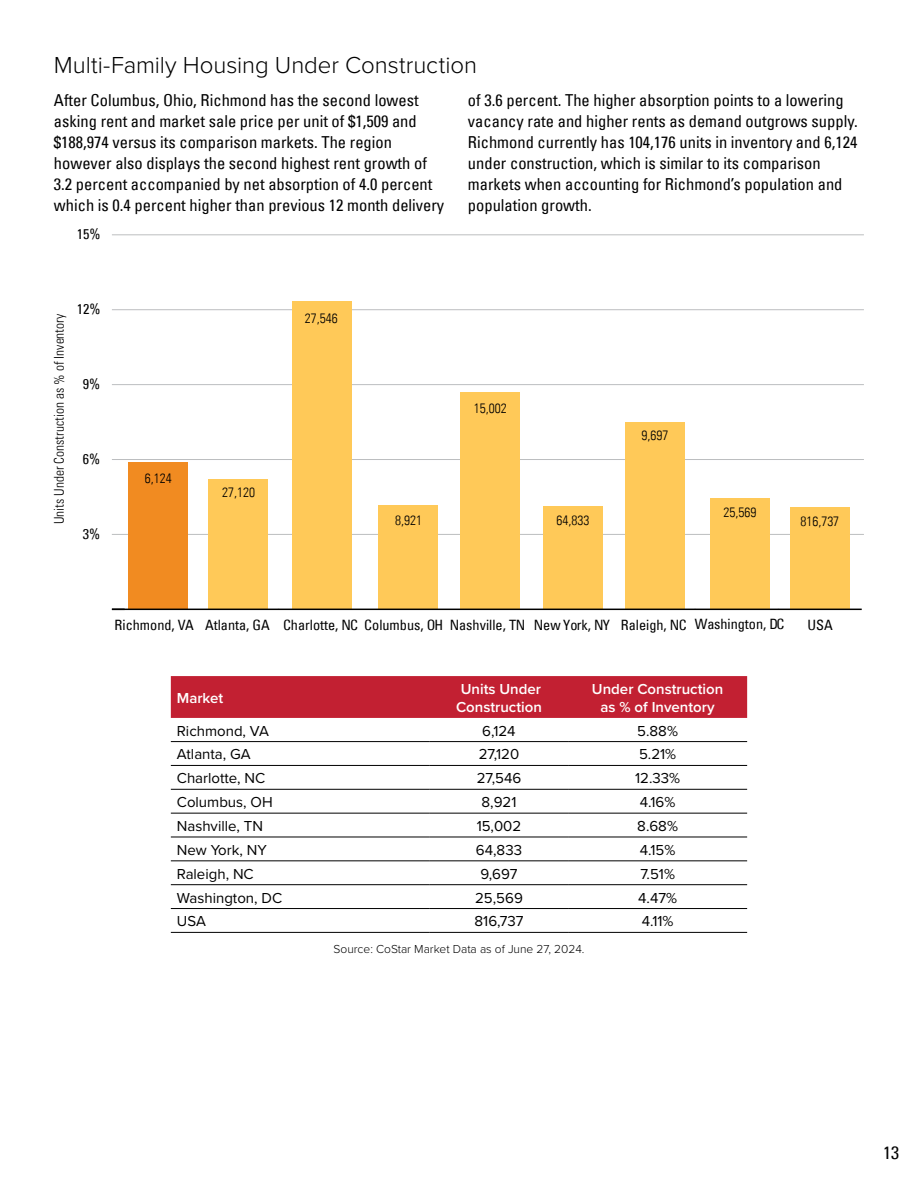
<style>
.page{position:relative;width:918px;height:1188px;background:#fff}
.page>*{position:absolute;margin:0;border:0;box-sizing:border-box;transform-origin:0 0}
.t1{font:300 24px "Proxima Nova";letter-spacing:-.005em;color:#000}
.t2{font:condensed 18px "Univers LT";color:#000}
.t3{font:condensed 16.5px/21px "Univers LT";color:#000}
.t4{font:15px "Proxima Nova";color:#000}
.t5{font:600 15px/18px "Proxima Nova";color:#fff;text-align:center}
.t6{font:condensed 14.25px "Univers LT";color:#000}
.t7{font:300 condensed 13.5px "Univers LT";color:#000}
.t8{font:300 12px "Proxima Nova";color:#000}
</style>
<div class="page">
<div style="left:171px;top:676px;width:576px;height:42px;background:#c22032"></div>
<hr style="left:171px;top:741px;width:259px;height:1px;background:#000">
<hr style="left:430px;top:741px;width:138px;height:1px;background:#000">
<hr style="left:568px;top:741px;width:179px;height:1px;background:#000">
<hr style="left:171px;top:765px;width:259px;height:1px;background:#000">
<hr style="left:430px;top:765px;width:138px;height:1px;background:#000">
<hr style="left:568px;top:765px;width:179px;height:1px;background:#000">
<hr style="left:171px;top:789px;width:259px;height:1px;background:#000">
<hr style="left:430px;top:789px;width:138px;height:1px;background:#000">
<hr style="left:568px;top:789px;width:179px;height:1px;background:#000">
<hr style="left:171px;top:813px;width:259px;height:1px;background:#000">
<hr style="left:430px;top:813px;width:138px;height:1px;background:#000">
<hr style="left:568px;top:813px;width:179px;height:1px;background:#000">
<hr style="left:171px;top:837px;width:259px;height:1px;background:#000">
<hr style="left:430px;top:837px;width:138px;height:1px;background:#000">
<hr style="left:568px;top:837px;width:179px;height:1px;background:#000">
<hr style="left:171px;top:861px;width:259px;height:1px;background:#000">
<hr style="left:430px;top:861px;width:138px;height:1px;background:#000">
<hr style="left:568px;top:861px;width:179px;height:1px;background:#000">
<hr style="left:171px;top:884px;width:259px;height:1px;background:#000">
<hr style="left:430px;top:884px;width:138px;height:1px;background:#000">
<hr style="left:568px;top:884px;width:179px;height:1px;background:#000">
<hr style="left:171px;top:908px;width:259px;height:1px;background:#000">
<hr style="left:430px;top:908px;width:138px;height:1px;background:#000">
<hr style="left:568px;top:908px;width:179px;height:1px;background:#000">
<hr style="left:171px;top:932px;width:259px;height:1px;background:#000">
<hr style="left:430px;top:932px;width:138px;height:1px;background:#000">
<hr style="left:568px;top:932px;width:179px;height:1px;background:#000">
<hr style="left:112px;top:534px;width:752px;height:1px;background:#bcbec0">
<hr style="left:112px;top:459px;width:752px;height:1px;background:#bcbec0">
<hr style="left:112px;top:384px;width:752px;height:1px;background:#bcbec0">
<hr style="left:112px;top:309px;width:752px;height:1px;background:#bcbec0">
<hr style="left:112px;top:234px;width:752px;height:1px;background:#bcbec0">
<div style="left:128px;top:463px;width:60px;height:146px;background:#f18b21"></div>
<div style="left:208px;top:479px;width:60px;height:130px;background:#ffc958"></div>
<div style="left:292px;top:301px;width:60px;height:308px;background:#ffc958"></div>
<div style="left:378px;top:505px;width:60px;height:104px;background:#ffc958"></div>
<div style="left:460px;top:393px;width:60px;height:216px;background:#ffc958"></div>
<div style="left:543px;top:506px;width:60px;height:103px;background:#ffc958"></div>
<div style="left:625px;top:422px;width:60px;height:187px;background:#ffc958"></div>
<div style="left:710px;top:498px;width:60px;height:111px;background:#ffc958"></div>
<div style="left:790px;top:507px;width:60px;height:102px;background:#ffc958"></div>
<hr style="left:112px;top:609px;width:750px;height:1px;background:#000">
<h1 class="t1" style="left:54px;top:47px;width:425px">Multi-Family Housing Under Construction</h1>
<p class="t3" style="left:54px;top:90px;width:392px">After Columbus, Ohio, Richmond has the second lowest asking rent and market sale price per unit of $1,509 and $188,974 versus its comparison markets. The region however also displays the second highest rent growth of 3.2 percent accompanied by net absorption of 4.0 percent which is 0.4 percent higher than previous 12 month delivery</p>
<p class="t3" style="left:468px;top:90px;width:391px">of 3.6 percent. The higher absorption points to a lowering vacancy rate and higher rents as demand outgrows supply.<br>Richmond currently has 104,176 units in inventory and 6,124 under construction, which is similar to its comparison markets when accounting for Richmond’s population and population growth.</p>
<p class="t6" style="left:77px;top:225px;width:25px">15%</p>
<p class="t7" style="left:51px;top:524px;width:212px;rotate:-90deg">Units Under Construction as % of Inventory</p>
<p class="t6" style="left:77px;top:300px;width:25px">12%</p>
<p class="t6" style="left:83px;top:375px;width:19px">9%</p>
<p class="t6" style="left:83px;top:450px;width:19px">6%</p>
<p class="t6" style="left:83px;top:525px;width:19px">3%</p>
<p class="t7" style="left:145px;top:470px;width:28px">6,124</p>
<p class="t7" style="left:305px;top:310px;width:34px">27,546</p>
<p class="t7" style="left:222px;top:484px;width:34px">27,120</p>
<p class="t7" style="left:395px;top:512px;width:28px">8,921</p>
<p class="t7" style="left:474px;top:400px;width:34px">15,002</p>
<p class="t7" style="left:556px;top:512px;width:34px">64,833</p>
<p class="t7" style="left:642px;top:427px;width:28px">9,697</p>
<p class="t7" style="left:724px;top:504px;width:34px">25,569</p>
<p class="t7" style="left:800px;top:514px;width:40px">816,737</p>
<p class="t6" style="left:115px;top:615px;width:671px">Richmond, VA Atlanta, GA Charlotte, NC Columbus, OH Nashville, TN New York, NY Raleigh, NC Washington, DC</p>
<p class="t6" style="left:808px;top:615px;width:27px">USA</p>
<p class="t5" style="left:177px;top:688px;width:48px">Market</p>
<p class="t5" style="left:456px;top:679px;width:87px">Units Under<br>Construction</p>
<p class="t5" style="left:592px;top:679px;width:133px">Under Construction as % of Inventory</p>
<p class="t4" style="left:177px;top:719px;width:94px">Richmond, VA</p>
<p class="t4" style="left:482px;top:719px;width:35px">6,124</p>
<p class="t4" style="left:637px;top:719px;width:42px">5.88%</p>
<p class="t4" style="left:177px;top:743px;width:75px">Atlanta, GA</p>
<p class="t4" style="left:479px;top:743px;width:42px">27,120</p>
<p class="t4" style="left:639px;top:743px;width:39px">5.21%</p>
<p class="t4" style="left:177px;top:767px;width:90px">Charlotte, NC</p>
<p class="t4" style="left:477px;top:767px;width:46px">27,546</p>
<p class="t4" style="left:635px;top:767px;width:47px">12.33%</p>
<p class="t4" style="left:177px;top:791px;width:97px">Columbus, OH</p>
<p class="t4" style="left:482px;top:791px;width:36px">8,921</p>
<p class="t4" style="left:640px;top:791px;width:37px">4.16%</p>
<p class="t4" style="left:177px;top:815px;width:88px">Nashville, TN</p>
<p class="t4" style="left:477px;top:815px;width:46px">15,002</p>
<p class="t4" style="left:637px;top:815px;width:42px">8.68%</p>
<p class="t4" style="left:177px;top:839px;width:91px">New York, NY</p>
<p class="t4" style="left:476px;top:839px;width:48px">64,833</p>
<p class="t4" style="left:640px;top:839px;width:37px">4.15%</p>
<p class="t4" style="left:177px;top:862px;width:78px">Raleigh, NC</p>
<p class="t4" style="left:480px;top:862px;width:39px">9,697</p>
<p class="t4" style="left:640px;top:862px;width:36px">7.51%</p>
<p class="t4" style="left:177px;top:886px;width:107px">Washington, DC</p>
<p class="t4" style="left:475px;top:886px;width:49px">25,569</p>
<p class="t4" style="left:638px;top:886px;width:40px">4.47%</p>
<p class="t4" style="left:177px;top:910px;width:31px">USA</p>
<p class="t4" style="left:475px;top:910px;width:50px">816,737</p>
<p class="t4" style="left:642px;top:910px;width:33px">4.11%</p>
<p class="t8" style="left:334px;top:940px;width:252px">Source: CoStar Market Data as of June 27, 2024.</p>
<p class="t2" style="left:883px;top:1141px;width:17px">13</p>
</div>
